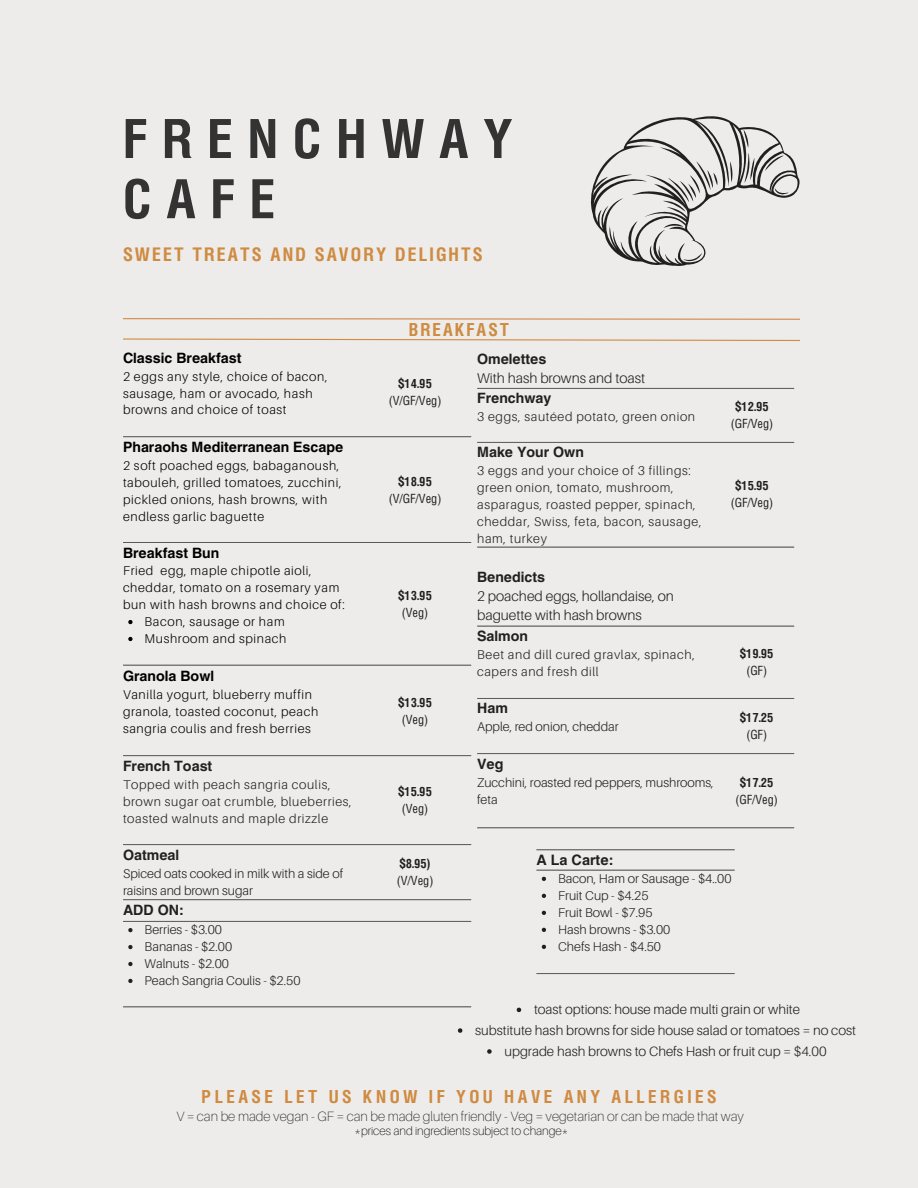
<style>
.page{position:relative;width:918px;height:1188px;background:#edecea}
.page>*{position:absolute;margin:0;border:0;box-sizing:border-box;transform-origin:0 0}
.t1{font:700 54px "Helios Cond";letter-spacing:.275em;color:#343333}
.t2{font:700 18.75px "Helios Cond";letter-spacing:.115em;color:#cf8b41}
.t3{font:700 18px "Helios Cond";letter-spacing:.195em;color:#cf8b41}
.t4{font:700 18px "Helios Cond";letter-spacing:.115em;color:#cf8b41}
.t5{font:700 14.25px "Helios";color:#231f20}
.t6{font:700 14.1px "Helios";color:#231f20}
.t7{font:300 14.1px/19px "Aileron";color:#231f20}
.t8{font:700 14.1px "Helios";color:#000}
.t9{font:300 13.5px "Aileron";color:#231f20}
.t10{font:100 13.5px "Aileron";color:#231f20}
.t11{font:300 12.75px/17px "Aileron";letter-spacing:.05em;color:#000}
.t12{font:300 12.75px/17px "Aileron";letter-spacing:.05em;color:#231f20}
.t13{font:300 12.75px/17px "Aileron";color:#231f20}
.t14{font:12.75px "Helios Cond";color:#231f20}
.t15{font:700 12.75px "Helios Cond";color:#231f20}
.t16{font:100 12px "Aileron";color:#000}
</style>
<div class="page">
<svg style="left:123px;top:318px;width:677px;height:2px"></svg>
<svg style="left:128px;top:620px;width:5px;height:4px"></svg>
<svg style="left:128px;top:637px;width:5px;height:4px"></svg>
<svg style="left:128px;top:928px;width:5px;height:4px"></svg>
<svg style="left:128px;top:945px;width:5px;height:4px"></svg>
<svg style="left:128px;top:962px;width:5px;height:4px"></svg>
<svg style="left:128px;top:979px;width:5px;height:4px"></svg>
<hr style="left:123px;top:436px;width:348px;height:1px;background:#5d595d">
<hr style="left:123px;top:542px;width:348px;height:1px;background:#5d595d">
<hr style="left:123px;top:665px;width:348px;height:1px;background:#5d595d">
<hr style="left:123px;top:755px;width:348px;height:1px;background:#5d595d">
<hr style="left:123px;top:844px;width:348px;height:1px;background:#5d595d">
<hr style="left:123px;top:899px;width:348px;height:1px;background:#5d595d">
<hr style="left:123px;top:921px;width:348px;height:1px;background:#5d595d">
<hr style="left:123px;top:1007px;width:348px;height:1px;background:#5d595d">
<svg style="left:590px;top:116px;width:210px;height:150px"></svg>
<svg style="left:123px;top:338px;width:677px;height:3px"></svg>
<svg style="left:517px;top:1008px;width:4px;height:4px"></svg>
<hr style="left:477px;top:388px;width:317px;height:1px;background:#5d595d">
<hr style="left:477px;top:442px;width:317px;height:1px;background:#5d595d">
<hr style="left:477px;top:547px;width:317px;height:1px;background:#5d595d">
<hr style="left:477px;top:626px;width:317px;height:1px;background:#5d595d">
<hr style="left:477px;top:698px;width:317px;height:1px;background:#5d595d">
<hr style="left:477px;top:753px;width:317px;height:1px;background:#5d595d">
<hr style="left:477px;top:828px;width:317px;height:1px;background:#5d595d">
<svg style="left:542px;top:877px;width:4px;height:4px"></svg>
<svg style="left:542px;top:894px;width:4px;height:4px"></svg>
<svg style="left:542px;top:911px;width:4px;height:4px"></svg>
<svg style="left:542px;top:928px;width:4px;height:4px"></svg>
<svg style="left:542px;top:945px;width:4px;height:4px"></svg>
<hr style="left:536px;top:850px;width:199px;height:1px;background:#5d595d">
<hr style="left:536px;top:870px;width:199px;height:1px;background:#5d595d">
<hr style="left:536px;top:973px;width:199px;height:1px;background:#5d595d">
<svg style="left:458px;top:1028px;width:4px;height:5px"></svg>
<svg style="left:487px;top:1049px;width:5px;height:5px"></svg>
<p class="t1" style="left:123px;top:102px;width:391px">FRENCHWAY</p>
<p class="t1" style="left:123px;top:162px;width:154px">CAFE</p>
<p class="t2" style="left:123px;top:242px;width:361px">SWEET TREATS AND SAVORY DELIGHTS</p>
<p class="t4" style="left:409px;top:317px;width:102px">BREAKFAST</p>
<p class="t8" style="left:123px;top:349px;width:120px">Classic Breakfast</p>
<p class="t11" style="left:123px;top:367px;width:206px">2 eggs any style, choice of bacon, sausage, ham or avocado, hash browns and choice of toast</p>
<p class="t15" style="left:398px;top:375px;width:35px">$14.95</p>
<p class="t14" style="left:389px;top:393px;width:54px">(V/GF/Veg)</p>
<p class="t6" style="left:477px;top:350px;width:71px">Omelettes</p>
<p class="t7" style="left:477px;top:368px;width:170px">With hash browns and toast</p>
<p class="t6" style="left:477px;top:389px;width:76px">Frenchway</p>
<p class="t12" style="left:477px;top:408px;width:220px">3 eggs, sautéed potato, green onion</p>
<p class="t15" style="left:735px;top:398px;width:35px">$12.95</p>
<p class="t14" style="left:731px;top:416px;width:44px">(GF/Veg)</p>
<p class="t8" style="left:123px;top:438px;width:222px">Pharaohs Mediterranean Escape</p>
<p class="t11" style="left:123px;top:457px;width:220px">2 soft poached eggs, babaganoush, tabouleh, grilled tomatoes, zucchini, pickled onions, hash browns, with endless garlic baguette</p>
<p class="t8" style="left:123px;top:544px;width:98px">Breakfast Bun</p>
<p class="t11" style="left:123px;top:562px;width:223px">Fried egg, maple chipotle aioli, cheddar, tomato on a rosemary yam bun with hash browns and choice of:</p>
<p class="t11" style="left:145px;top:613px;width:142px">Bacon, sausage or ham</p>
<p class="t11" style="left:145px;top:630px;width:143px">Mushroom and spinach</p>
<p class="t15" style="left:398px;top:472px;width:35px">$18.95</p>
<p class="t14" style="left:389px;top:490px;width:54px">(V/GF/Veg)</p>
<p class="t15" style="left:398px;top:587px;width:35px">$13.95</p>
<p class="t14" style="left:402px;top:605px;width:28px">(Veg)</p>
<p class="t8" style="left:123px;top:667px;width:93px">Granola Bowl</p>
<p class="t11" style="left:123px;top:686px;width:197px">Vanilla yogurt, blueberry muffin granola, toasted coconut, peach sangria coulis and fresh berries</p>
<p class="t15" style="left:398px;top:693px;width:35px">$13.95</p>
<p class="t14" style="left:402px;top:711px;width:28px">(Veg)</p>
<p class="t6" style="left:123px;top:757px;width:91px">French Toast</p>
<p class="t12" style="left:123px;top:775px;width:230px">Topped with peach sangria coulis, brown sugar oat crumble, blueberries, toasted walnuts and maple drizzle</p>
<p class="t15" style="left:398px;top:783px;width:35px">$15.95</p>
<p class="t14" style="left:402px;top:801px;width:28px">(Veg)</p>
<p class="t6" style="left:123px;top:846px;width:58px">Oatmeal</p>
<p class="t13" style="left:123px;top:864px;width:222px">Spiced oats cooked in milk with a side of raisins and brown sugar</p>
<p class="t6" style="left:123px;top:901px;width:63px">ADD ON:</p>
<p class="t13" style="left:145px;top:921px;width:79px">Berries - $3.00</p>
<p class="t13" style="left:145px;top:938px;width:89px">Bananas - $2.00</p>
<p class="t13" style="left:145px;top:955px;width:86px">Walnuts - $2.00</p>
<p class="t13" style="left:145px;top:972px;width:157px">Peach Sangria Coulis - $2.50</p>
<p class="t15" style="left:399px;top:855px;width:33px">$8.95)</p>
<p class="t14" style="left:397px;top:873px;width:38px">(V/Veg)</p>
<p class="t6" style="left:477px;top:443px;width:108px">Make Your Own</p>
<p class="t12" style="left:477px;top:462px;width:215px">3 eggs and your choice of 3 fillings:</p>
<p class="t12" style="left:477px;top:479px;width:226px">green onion, tomato, mushroom, asparagus, roasted pepper, spinach, cheddar, Swiss, feta, bacon, sausage, ham, turkey</p>
<p class="t15" style="left:735px;top:477px;width:35px">$15.95</p>
<p class="t14" style="left:731px;top:495px;width:44px">(GF/Veg)</p>
<p class="t6" style="left:477px;top:568px;width:70px">Benedicts</p>
<p class="t7" style="left:477px;top:587px;width:198px">2 poached eggs, hollandaise, on baguette with hash browns</p>
<p class="t6" style="left:477px;top:627px;width:52px">Salmon</p>
<p class="t12" style="left:477px;top:646px;width:219px">Beet and dill cured gravlax, spinach, capers and fresh dill</p>
<p class="t15" style="left:740px;top:645px;width:35px">$19.95</p>
<p class="t14" style="left:746px;top:663px;width:22px">(GF)</p>
<p class="t6" style="left:477px;top:699px;width:32px">Ham</p>
<p class="t13" style="left:477px;top:718px;width:143px">Apple, red onion, cheddar</p>
<p class="t15" style="left:740px;top:709px;width:35px">$17.25</p>
<p class="t14" style="left:746px;top:727px;width:22px">(GF)</p>
<p class="t6" style="left:477px;top:755px;width:28px">Veg</p>
<p class="t13" style="left:477px;top:773px;width:238px">Zucchini, roasted red peppers, mushrooms, feta</p>
<p class="t15" style="left:740px;top:773px;width:35px">$17.25</p>
<p class="t14" style="left:735px;top:791px;width:44px">(GF/Veg)</p>
<p class="t5" style="left:536px;top:851px;width:79px">A La Carte:</p>
<p class="t13" style="left:558px;top:870px;width:175px">Bacon, Ham or Sausage - $4..00</p>
<p class="t13" style="left:558px;top:887px;width:92px">Fruit Cup - $4.25</p>
<p class="t13" style="left:558px;top:904px;width:96px">Fruit Bowl - $7.95</p>
<p class="t13" style="left:558px;top:921px;width:114px">Hash browns - $3.00</p>
<p class="t13" style="left:558px;top:938px;width:105px">Chefs Hash - $4.50</p>
<p class="t9" style="left:534px;top:1001px;width:267px">toast options: house made multi grain or white</p>
<p class="t9" style="left:475px;top:1022px;width:382px">substitute hash browns for side house salad or tomatoes = no cost</p>
<p class="t9" style="left:504px;top:1043px;width:324px">upgrade hash browns to Chefs Hash or fruit cup = $4.00</p>
<p class="t3" style="left:201px;top:1085px;width:517px">PLEASE LET US KNOW IF YOU HAVE ANY ALLERGIES</p>
<p class="t10" style="left:176px;top:1108px;width:569px">V = can be made vegan - GF = can be made gluten friendly - Veg = vegetarian or can be made that way</p>
<p class="t16" style="left:355px;top:1124px;width:215px">*prices and ingredients subject to change*</p>
</div>
